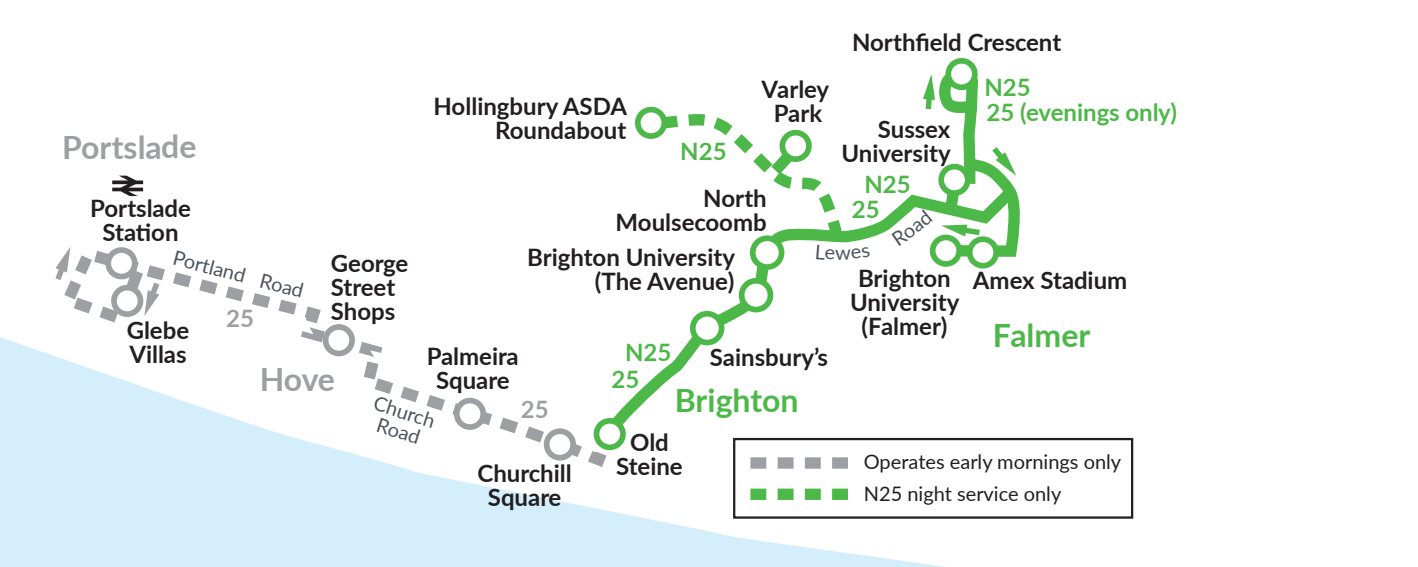
<style>
.page{position:relative;width:1418px;height:567px;background:#fff}
.page>*{position:absolute;margin:0;border:0;box-sizing:border-box;transform-origin:0 0}
.t1{font:700 32px "Lato";color:#4cb848}
.t2{font:700 32px "Lato";letter-spacing:-.01em;color:#9d9fa2}
.t3{font:700 24px/24px "Lato";color:#231f20;text-align:center}
.t4{font:700 24px "Lato";color:#4cb848}
.t5{font:700 24px "Lato";color:#9d9fa2}
.t6{font:20px/32px "Lato";color:#231f20}
.t7{font:20px/20px "Lato";color:#4d545a;text-align:center}
</style>
<div class="page">
<svg style="left:0;top:337px;width:945px;height:230px;fill:#d4effb"></svg>
<svg style="left:624px;top:213px;width:401px;height:234px"></svg>
<svg style="left:64px;top:247px;width:282px;height:79px"></svg>
<div style="left:108px;top:250px;width:27px;height:27px;background:#fff;border-radius:50%"></div>
<div style="left:105px;top:247px;width:33px;height:32px;border:6px solid #9d9fa2;border-radius:50%"></div>
<div style="left:322px;top:324px;width:33px;height:32px;border:6px solid #9d9fa2;border-radius:50%"></div>
<div style="left:114px;top:287px;width:27px;height:27px;background:#fff;border-radius:50%"></div>
<div style="left:111px;top:285px;width:32px;height:32px;border:6px solid #9d9fa2;border-radius:50%"></div>
<div style="left:593px;top:418px;width:33px;height:32px;border:6px solid #4cb848;border-radius:50%"></div>
<svg style="left:741px;top:281px;width:29px;height:29px"></svg>
<div style="left:738px;top:278px;width:35px;height:35px;border:6px solid #4cb848;border-radius:50%"></div>
<div style="left:928px;top:234px;width:34px;height:34px;border:6px solid #4cb848;border-radius:12px"></div>
<div style="left:692px;top:314px;width:29px;height:29px;background:#fff;border-radius:50%"></div>
<div style="left:689px;top:311px;width:35px;height:34px;border:6px solid #4cb848;border-radius:50%"></div>
<svg style="left:752px;top:238px;width:29px;height:29px"></svg>
<div style="left:749px;top:235px;width:35px;height:35px;border:6px solid #4cb848;border-radius:50%"></div>
<svg style="left:947px;top:60px;width:28px;height:28px"></svg>
<div style="left:944px;top:57px;width:34px;height:34px;border:6px solid #4cb848;border-radius:12px"></div>
<svg style="left:637px;top:109px;width:28px;height:28px"></svg>
<div style="left:634px;top:106px;width:34px;height:34px;border:6px solid #4cb848;border-radius:12px"></div>
<div style="left:965px;top:235px;width:34px;height:34px;border:6px solid #4cb848;border-radius:12px"></div>
<div style="left:733px;top:438px;width:400px;height:81px;background:#fff;border:2px solid #231f20"></div>
<svg style="left:750px;top:457px;width:98px;height:12px"></svg>
<svg style="left:750px;top:489px;width:98px;height:11px"></svg>
<svg style="left:112px;top:176px;width:31px;height:20px"></svg>
<svg style="left:55px;top:247px;width:15px;height:33px"></svg>
<svg style="left:144px;top:283px;width:15px;height:33px"></svg>
<svg style="left:32px;top:326px;width:592px;height:213px"></svg>
<svg style="left:649px;top:109px;width:221px;height:151px"></svg>
<svg style="left:891px;top:69px;width:131px;height:194px"></svg>
<h1 class="t2" style="left:62px;top:123px;width:136px">Portslade</h1>
<p class="t3" style="left:90px;top:196px;width:102px">Portslade<br>Station</p>
<p class="t3" style="left:761px;top:76px;width:69px">Varley</p>
<p class="t3" style="left:433px;top:93px;width:195px">Hollingbury ASDA</p>
<p class="t3" style="left:773px;top:100px;width:50px">Park</p>
<p class="t3" style="left:495px;top:117px;width:133px">Roundabout</p>
<p class="t4" style="left:680px;top:134px;width:48px">N25</p>
<p class="t3" style="left:615px;top:185px;width:153px;text-align:right">North<br>Moulsecoomb</p>
<p class="t3" style="left:527px;top:245px;width:209px;text-align:right">Brighton University (The Avenue)</p>
<p class="t7" style="left:176px;top:246px;width:135px;rotate:15deg">Portland Road</p>
<p class="t3" style="left:331px;top:250px;width:79px;text-align:left">George<br>Street<br>Shops</p>
<p class="t5" style="left:226px;top:300px;width:29px">25</p>
<p class="t3" style="left:127px;top:317px;width:64px;text-align:left">Glebe<br>Villas</p>
<p class="t4" style="left:625px;top:335px;width:48px">N25</p>
<p class="t3" style="left:709px;top:344px;width:120px">Sainsbury’s</p>
<h1 class="t1" style="left:675px;top:376px;width:125px">Brighton</h1>
<p class="t3" style="left:427px;top:344px;width:93px">Palmeira<br>Square</p>
<h1 class="t2" style="left:260px;top:355px;width:77px">Hove</h1>
<p class="t4" style="left:611px;top:361px;width:29px">25</p>
<p class="t7" style="left:378px;top:392px;width:65px;rotate:18deg">Church<br>Road</p>
<p class="t5" style="left:521px;top:391px;width:29px">25</p>
<p class="t3" style="left:616px;top:429px;width:68px">Old<br>Steine</p>
<p class="t3" style="left:477px;top:460px;width:96px">Churchill<br>Square</p>
<p class="t3" style="left:852px;top:30px;width:211px">Northfield Crescent</p>
<p class="t3" style="left:841px;top:116px;width:111px;text-align:right">Sussex<br>University</p>
<p class="t4" style="left:864px;top:167px;width:48px">N25</p>
<p class="t4" style="left:851px;top:192px;width:29px">25</p>
<p class="t4" style="left:984px;top:70px;width:48px">N25</p>
<p class="t4" style="left:986px;top:94px;width:192px">25 (evenings only)</p>
<p class="t3" style="left:850px;top:265px;width:111px">Brighton<br>University (Falmer)</p>
<p class="t3" style="left:972px;top:267px;width:156px">Amex Stadium</p>
<h1 class="t1" style="left:992px;top:311px;width:99px">Falmer</h1>
<p class="t6" style="left:863px;top:445px;width:259px">Operates early mornings only<br>N25 night service only</p>
</div>
